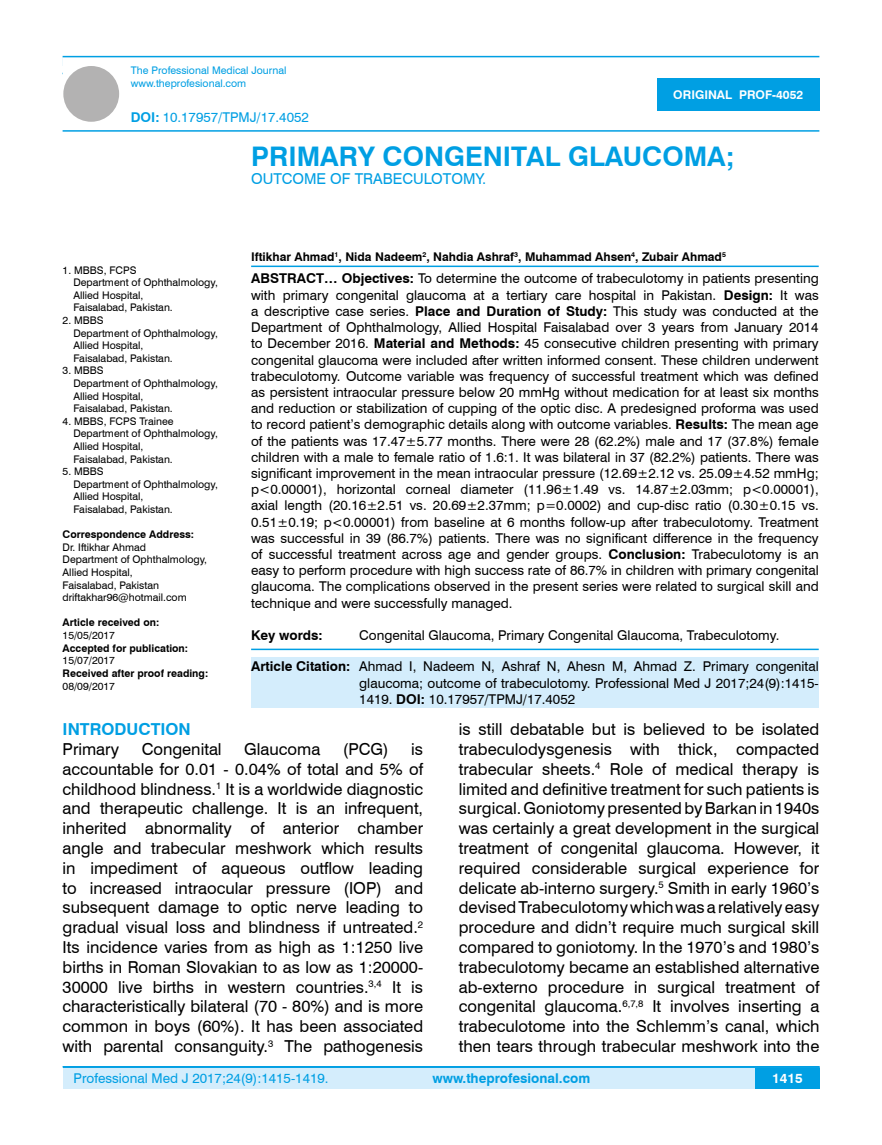
<style>
.page{position:relative;width:882px;height:1145px;background:#fff}
.page>*{position:absolute;margin:0;border:0;box-sizing:border-box;transform-origin:0 0}
.t1{font:700 27px "Swiss 721 BT";color:#009fe3}
.t2{font:16.5px/19.8px "Swiss 721 BT";color:#000;text-align:justify}
.t3{font:700 16.5px "Swiss 721 BT";color:#009fe3}
.t4{font:15px "Swiss 721 BT";color:#009fe3}
.t5{font:13.5px/16.2px "Swiss 721 BT";color:#000;text-align:justify}
.t6{font:13.5px "Swiss 721 BT";color:#009fe3}
.t7{font:700 13.5px "Swiss 721 BT";color:#009fe3}
.t8{font:700 13.5px "Swiss 721 BT";color:#000}
.t9{font:700 13.5px "Swiss 721 BT";color:#fff}
.t10{font:700 12px "Swiss 721 BT";color:#000}
.t11{font:700 12px "Swiss 721 BT";color:#fff}
.t12{font:10.5px/12.6px "Swiss 721 BT";color:#000}
.t13{font:700 10.5px "Swiss 721 BT";color:#000}
.t14{font:10.5px/12.6px "Swiss 721 BT";color:#009fe3}
.s1{font-weight:700}
</style>
<div class="page">
<div style="left:63px;top:1067px;width:756px;height:21px;background:#d4edfc"></div>
<hr style="left:63px;top:1066px;width:756px;height:2px;background:#009fe3">
<div style="left:754px;top:1068px;width:65px;height:20px;background:#009fe3"></div>
<hr style="left:63px;top:56px;width:756px;height:1px;background:#009fe3">
<hr style="left:63px;top:130px;width:756px;height:2px;background:#009fe3">
<div style="left:63px;top:66px;width:56px;height:56px;background:#b3b2b2;border-radius:50%"></div>
<div style="left:657px;top:78px;width:162px;height:33px;background:#009fe3"></div>
<hr style="left:251px;top:265px;width:567px;height:2px;background:#009fe3">
<hr style="left:251px;top:648px;width:567px;height:2px;background:#009fe3">
<div style="left:251px;top:657px;width:567px;height:50px;background:#d4edfc"></div>
<p class="t14" style="left:131px;top:64px;width:157px">The Professional Medical Journal www.theprofesional.com</p>
<p class="t6" style="left:131px;top:108px;width:179px"><span class="s1">DOI:</span> 10.17957/TPMJ/17.4052</p>
<p class="t11" style="left:673px;top:87px;width:131px">ORIGINAL PROF-4052</p>
<h1 class="t1" style="left:251px;top:137px;width:484px">PRIMARY CONGENITAL GLAUCOMA;</h1>
<p class="t4" style="left:251px;top:168px;width:236px">OUTCOME OF TRABECULOTOMY.</p>
<p class="t12" style="left:73px;top:263px;width:146px;text-indent:-11px">1. MBBS, FCPS<br>Department of Ophthalmology,<br>Allied Hospital,<br>Faisalabad, Pakistan.</p>
<p class="t12" style="left:73px;top:313px;width:146px;text-indent:-11px">2. MBBS<br>Department of Ophthalmology,<br>Allied Hospital,<br>Faisalabad, Pakistan.</p>
<p class="t12" style="left:73px;top:364px;width:146px;text-indent:-11px">3. MBBS<br>Department of Ophthalmology,<br>Allied Hospital,<br>Faisalabad, Pakistan.</p>
<p class="t12" style="left:73px;top:414px;width:146px;text-indent:-11px">4. MBBS, FCPS Trainee<br>Department of Ophthalmology,<br>Allied Hospital,<br>Faisalabad, Pakistan.</p>
<p class="t12" style="left:73px;top:465px;width:146px;text-indent:-11px">5. MBBS<br>Department of Ophthalmology,<br>Allied Hospital,<br>Faisalabad, Pakistan.</p>
<p class="t13" style="left:63px;top:527px;width:133px">Correspondence Address:</p>
<p class="t12" style="left:63px;top:540px;width:146px">Dr. Iftikhar Ahmad<br>Department of Ophthalmology,<br>Allied Hospital,<br>Faisalabad, Pakistan driftakhar96@hotmail.com</p>
<p class="t13" style="left:63px;top:615px;width:98px">Article received on:</p>
<p class="t12" style="left:63px;top:628px;width:54px">15/05/2017</p>
<p class="t13" style="left:63px;top:640px;width:127px">Accepted for publication:</p>
<p class="t12" style="left:63px;top:654px;width:54px">15/07/2017</p>
<p class="t13" style="left:63px;top:666px;width:147px">Received after proof reading:</p>
<p class="t12" style="left:63px;top:679px;width:54px">08/09/2017</p>
<p class="t10" style="left:251px;top:248px;width:476px">Iftikhar Ahmad<sup>1</sup>, Nida Nadeem<sup>2</sup>, Nahdia Ashraf<sup>3</sup>, Muhammad Ahsen<sup>4</sup>, Zubair Ahmad<sup>5</sup></p>
<p class="t5" style="left:251px;top:270px;width:569px"><span class="s1">ABSTRACT… Objectives:</span> To determine the outcome of trabeculotomy in patients presenting with primary congenital glaucoma at a tertiary care hospital in Pakistan. <span class="s1">Design:</span> It was a descriptive case series. <span class="s1">Place and Duration of Study:</span> This study was conducted at the Department of Ophthalmology, Allied Hospital Faisalabad over 3 years from January 2014 to December 2016. <span class="s1">Material and Methods:</span> 45 consecutive children presenting with primary congenital glaucoma were included after written informed consent. These children underwent trabeculotomy. Outcome variable was frequency of successful treatment which was defined as persistent intraocular pressure below 20 mmHg without medication for at least six months and reduction or stabilization of cupping of the optic disc. A predesigned proforma was used to record patient’s demographic details along with outcome variables. <span class="s1">Results:</span> The mean age of the patients was 17.47±5.77 months. There were 28 (62.2%) male and 17 (37.8%) female children with a male to female ratio of 1.6:1. It was bilateral in 37 (82.2%) patients. There was significant improvement in the mean intraocular pressure (12.69±2.12 vs. 25.09±4.52 mmHg; p&lt;0.00001), horizontal corneal diameter (11.96±1.49 vs. 14.87±2.03mm; p&lt;0.00001), axial length (20.16±2.51 vs. 20.69±2.37mm; p=0.0002) and cup-disc ratio (0.30±0.15 vs.<br>0.51±0.19; p&lt;0.00001) from baseline at 6 months follow-up after trabeculotomy. Treatment was successful in 39 (86.7%) patients. There was no significant difference in the frequency of successful treatment across age and gender groups. <span class="s1">Conclusion:</span> Trabeculotomy is an easy to perform procedure with high success rate of 86.7% in children with primary congenital glaucoma. The complications observed in the present series were related to surgical skill and technique and were successfully managed.</p>
<p class="t8" style="left:251px;top:626px;width:73px">Key words:</p>
<p class="t5" style="left:359px;top:626px;width:421px">Congenital Glaucoma, Primary Congenital Glaucoma, Trabeculotomy.</p>
<p class="t5" style="left:359px;top:658px;width:461px;text-indent:-108px"><span class="s1">Article Citation:</span> Ahmad I, Nadeem N, Ashraf N, Ahesn M, Ahmad Z. Primary congenital glaucoma; outcome of trabeculotomy. Professional Med J 2017;24(9):1415- 1419. <span class="s1">DOI:</span> 10.17957/TPMJ/17.4052</p>
<p class="t3" style="left:63px;top:718px;width:130px">INTRODUCTION</p>
<p class="t2" style="left:63px;top:738px;width:58px">Primary</p>
<p class="t2" style="left:142px;top:738px;width:81px">Congenital</p>
<p class="t2" style="left:244px;top:738px;width:78px">Glaucoma</p>
<p class="t2" style="left:343px;top:738px;width:47px">(PCG)</p>
<p class="t2" style="left:63px;top:738px;width:362px;text-indent:348px">is accountable for 0.01 - 0.04% of total and 5% of childhood blindness.<sup>1</sup> It is a worldwide diagnostic and therapeutic challenge. It is an infrequent, inherited abnormality of anterior chamber angle and trabecular meshwork which results in impediment of aqueous outflow leading to increased intraocular pressure (IOP) and subsequent damage to optic nerve leading to gradual visual loss and blindness if untreated.<sup>2<br></sup>Its incidence varies from as high as 1:1250 live births in Roman Slovakian to as low as 1:20000- 30000 live births in western countries.<sup>3,4</sup> It is characteristically bilateral (70 - 80%) and is more common in boys (60%). It has been associated with parental consanguity.<sup>3</sup> The pathogenesis</p>
<p class="t2" style="left:458px;top:718px;width:362px">is still debatable but is believed to be isolated trabeculodysgenesis with thick, compacted trabecular sheets.<sup>4</sup> Role of medical therapy is limited and definitive treatment for such patients is surgical. Goniotomy presented by Barkan in 1940s was certainly a great development in the surgical treatment of congenital glaucoma. However, it required considerable surgical experience for delicate ab-interno surgery.<sup>5</sup> Smith in early 1960’s devised Trabeculotomy which was a relatively easy procedure and didn’t require much surgical skill compared to goniotomy. In the 1970’s and 1980’s trabeculotomy became an established alternative ab-externo procedure in surgical treatment of congenital glaucoma.<sup>6,7,8</sup> It involves inserting a trabeculotome into the Schlemm’s canal, which then tears through trabecular meshwork into the</p>
<p class="t6" style="left:74px;top:1069px;width:256px">Professional Med J 2017;24(9):1415-1419.</p>
<p class="t7" style="left:432px;top:1069px;width:159px">www.theprofesional.com</p>
<p class="t9" style="left:771px;top:1069px;width:32px">1415</p>
</div>
